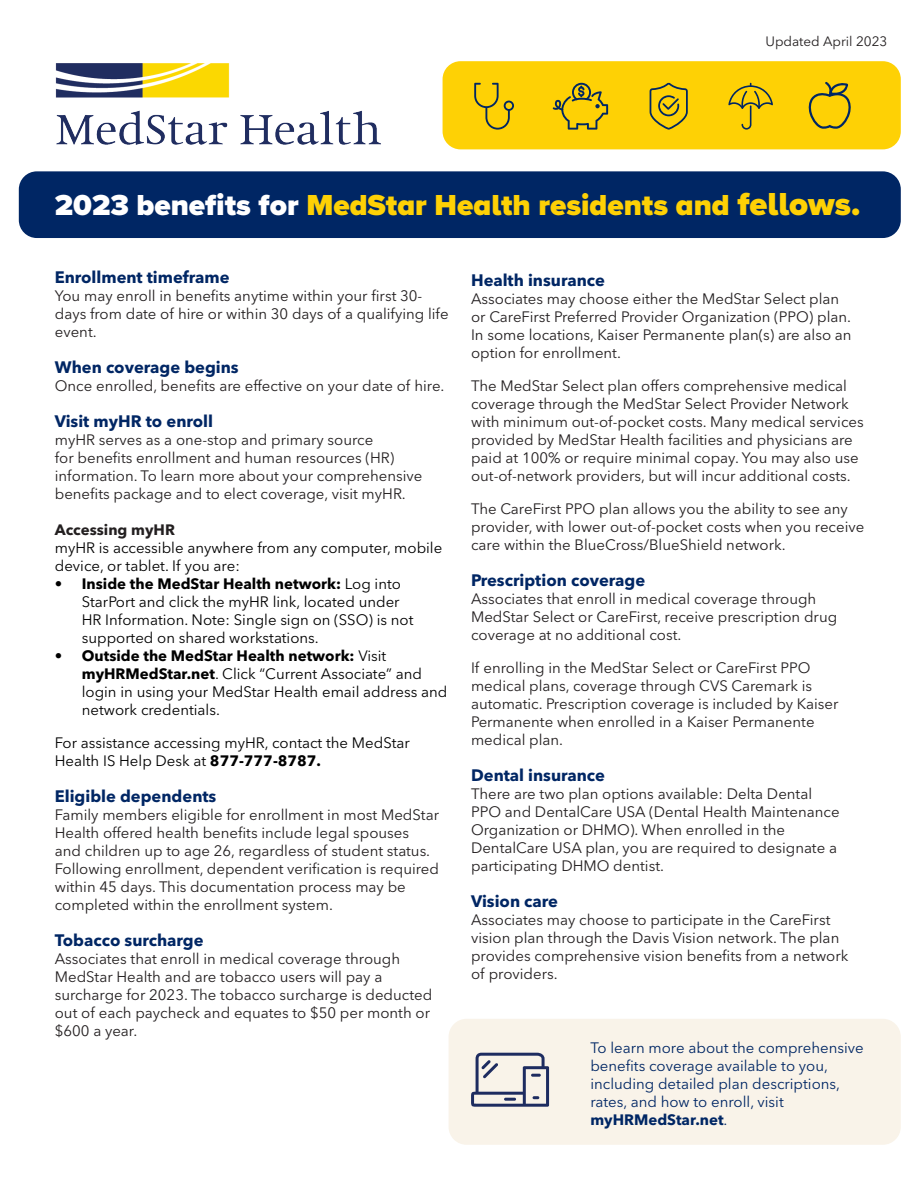
<style>
.page{position:relative;width:918px;height:1188px;background:#fff}
.page>*{position:absolute;margin:0;border:0;box-sizing:border-box;transform-origin:0 0}
.Headlines_30_28{font:900 30px "Proxima Nova A";color:#fed105}
.subhead_15_18{font:700 16.5px "Avenir Next LT Pro";color:#002664}
.subhead_15_18-2{font:15px/18px "Avenir Next LT Pro";color:#231f20}
.subhead_15_18-3{font:15px/18px "Avenir Next LT Pro";color:#000}
.Headlines_30_28-2{font:15px/18px "Avenir Next LT Pro";color:#002664}
.subhead_15_18-4{font:700 15px "Avenir Next LT Pro";color:#231f20}
.t1{font:13.5px "Avenir Next LT Pro";color:#231f20}
.s1{color:#fff}
.s2{font-size:33px}
.s3{font-weight:700}
</style>
<div class="page">
<img style="left:21px;top:63px;width:360px;height:117px">
<div style="left:19px;top:171px;width:882px;height:67px;background:#002664;border-radius:18px"></div>
<div style="left:449px;top:1019px;width:452px;height:126px;background:#f9f3e9;border-radius:18px"></div>
<svg style="left:471px;top:1053px;width:78px;height:54px"></svg>
<div style="left:443px;top:61px;width:458px;height:88px;background:#fed105;border-radius:18px"></div>
<svg style="left:474px;top:83px;width:40px;height:47px"></svg>
<svg style="left:553px;top:83px;width:55px;height:47px"></svg>
<svg style="left:650px;top:83px;width:38px;height:47px"></svg>
<svg style="left:728px;top:83px;width:45px;height:47px"></svg>
<svg style="left:809px;top:82px;width:42px;height:47px"></svg>
<p class="t1" style="left:765px;top:33px;width:123px">Updated April 2023</p>
<p class="Headlines_30_28" style="left:55px;top:183px;width:807px"><span class="s1">2023 benefits for</span> MedStar Health residents and <span class="s2">fellows.</span></p>
<p class="subhead_15_18" style="left:55px;top:267px;width:176px">Enrollment timeframe</p>
<p class="subhead_15_18-2" style="left:55px;top:287px;width:395px">You may enroll in benefits anytime within your first 30- days from date of hire or within 30 days of a qualifying life event.</p>
<p class="subhead_15_18" style="left:55px;top:357px;width:185px">When coverage begins</p>
<p class="subhead_15_18-2" style="left:55px;top:377px;width:391px">Once enrolled, benefits are effective on your date of hire.</p>
<p class="subhead_15_18" style="left:55px;top:411px;width:160px">Visit myHR to enroll</p>
<p class="subhead_15_18-2" style="left:55px;top:431px;width:369px">myHR serves as a one-stop and primary source<br>for benefits enrollment and human resources (HR) information. To learn more about your comprehensive benefits package and to elect coverage, visit myHR.</p>
<p class="subhead_15_18-4" style="left:55px;top:521px;width:122px">Accessing myHR</p>
<p class="subhead_15_18-3" style="left:55px;top:539px;width:389px">myHR is accessible anywhere from any computer, mobile device, or tablet. If you are:</p>
<p class="subhead_15_18-3" style="left:82px;top:575px;width:333px;text-indent:-27px"><span class="s3">• Inside the MedStar Health network:</span> Log into StarPort and click the myHR link, located under HR Information. Note: Single sign on (SSO) is not supported on shared workstations.</p>
<p class="subhead_15_18-3" style="left:82px;top:647px;width:367px;text-indent:-27px"><span class="s3">• Outside the MedStar Health network:</span> Visit <span class="s3">myHRMedStar.net</span>. Click “Current Associate” and login in using your MedStar Health email address and network credentials.</p>
<p class="subhead_15_18-3" style="left:55px;top:734px;width:357px">For assistance accessing myHR, contact the MedStar<br>Health IS Help Desk at <span class="s3">877-777-8787.</span></p>
<p class="subhead_15_18" style="left:55px;top:786px;width:163px">Eligible dependents</p>
<p class="subhead_15_18-2" style="left:55px;top:806px;width:386px">Family members eligible for enrollment in most MedStar Health offered health benefits include legal spouses and children up to age 26, regardless of student status.<br>Following enrollment, dependent verification is required within 45 days. This documentation process may be completed within the enrollment system.</p>
<p class="subhead_15_18" style="left:55px;top:930px;width:150px">Tobacco surcharge</p>
<p class="subhead_15_18-2" style="left:55px;top:950px;width:379px">Associates that enroll in medical coverage through MedStar Health and are tobacco users will pay a surcharge for 2023. The tobacco surcharge is deducted out of each paycheck and equates to $50 per month or $600 a year.</p>
<p class="subhead_15_18" style="left:471px;top:270px;width:135px">Health insurance</p>
<p class="subhead_15_18-2" style="left:471px;top:289px;width:382px">Associates may choose either the MedStar Select plan or CareFirst Preferred Provider Organization (PPO) plan.<br>In some locations, Kaiser Permanente plan(s) are also an option for enrollment.</p>
<p class="subhead_15_18-2" style="left:471px;top:376px;width:394px">The MedStar Select plan offers comprehensive medical coverage through the MedStar Select Provider Network with minimum out-of-pocket costs. Many medical services provided by MedStar Health facilities and physicians are paid at 100% or require minimal copay. You may also use out-of-network providers, but will incur additional costs.</p>
<p class="subhead_15_18-2" style="left:471px;top:499px;width:395px">The CareFirst PPO plan allows you the ability to see any provider, with lower out-of-pocket costs when you receive care within the BlueCross/BlueShield network.</p>
<p class="subhead_15_18" style="left:471px;top:570px;width:176px">Prescription coverage</p>
<p class="subhead_15_18-2" style="left:471px;top:589px;width:368px">Associates that enroll in medical coverage through<br>MedStar Select or CareFirst, receive prescription drug coverage at no additional cost.</p>
<p class="subhead_15_18-2" style="left:471px;top:658px;width:369px">If enrolling in the MedStar Select or CareFirst PPO medical plans, coverage through CVS Caremark is automatic. Prescription coverage is included by Kaiser Permanente when enrolled in a Kaiser Permanente medical plan.</p>
<p class="subhead_15_18" style="left:471px;top:765px;width:135px">Dental insurance</p>
<p class="subhead_15_18-2" style="left:471px;top:784px;width:370px">There are two plan options available: Delta Dental PPO and DentalCare USA (Dental Health Maintenance Organization or DHMO). When enrolled in the DentalCare USA plan, you are required to designate a participating DHMO dentist.</p>
<p class="subhead_15_18" style="left:471px;top:891px;width:88px">Vision care</p>
<p class="subhead_15_18-2" style="left:471px;top:910px;width:379px">Associates may choose to participate in the CareFirst vision plan through the Davis Vision network. The plan provides comprehensive vision benefits from a network of providers.</p>
<p class="Headlines_30_28-2" style="left:590px;top:1038px;width:275px">To learn more about the comprehensive benefits coverage available to you, including detailed plan descriptions, rates, and how to enroll, visit <span class="s3">myHRMedStar.net</span>.</p>
</div>
